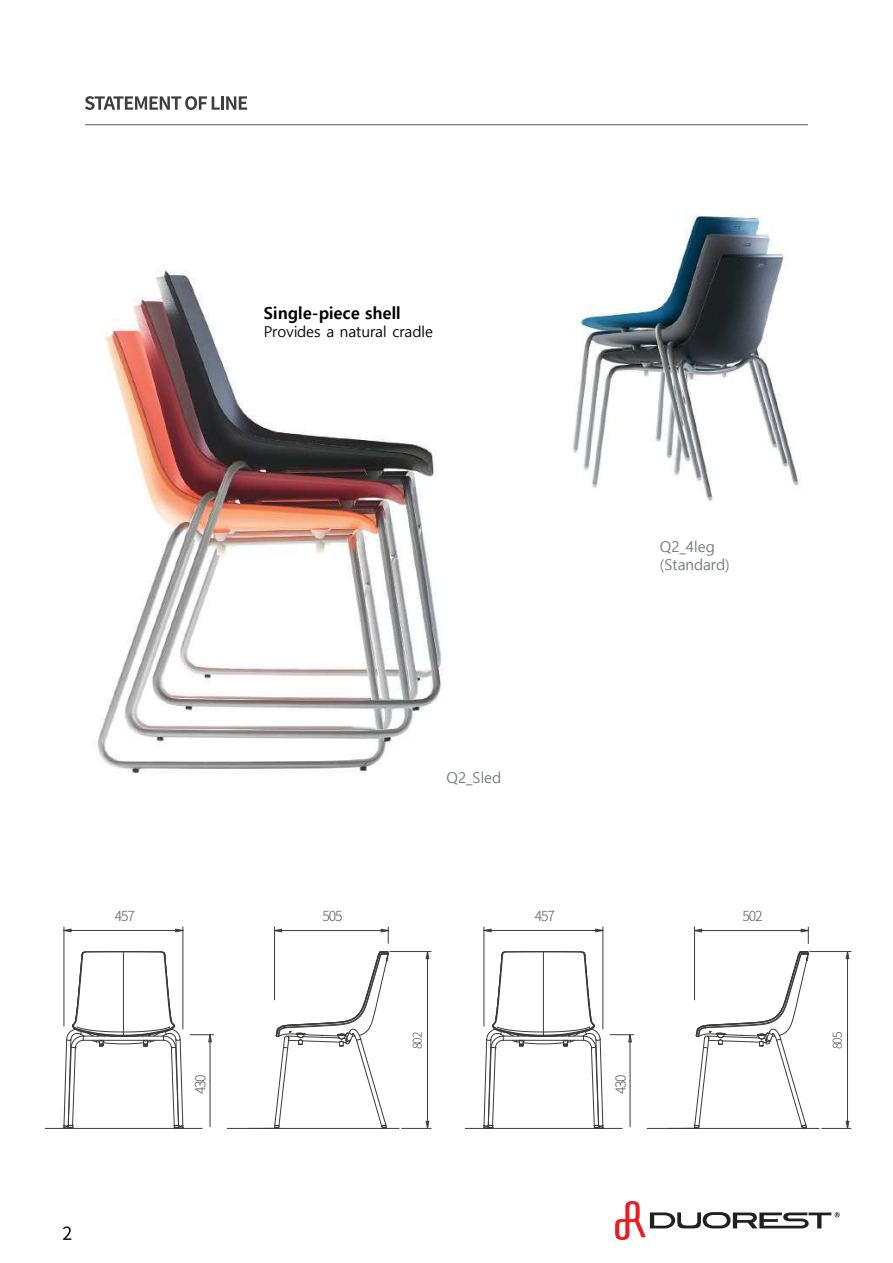
<style>
.page{position:relative;width:893px;height:1263px;background:#fff}
.page>*{position:absolute;margin:0;border:0;box-sizing:border-box;transform-origin:0 0}
.t1{font:700 16.5px "Malgun Gothic";color:#000001}
.t2{font:15px/18px "Malgun Gothic";color:#74787a}
.t3{font:15px "Malgun Gothic";color:#000001}
.t4{font:300 13.95px "Noto Sans CJ Kkr";letter-spacing:-.075em;color:#57585a}
.t5{font:300 12.15px "Noto Sans CJ Kkr";letter-spacing:-.075em;color:#57585a}
</style>
<div class="page">
<hr style="left:85px;top:124px;width:723px;height:1px;background:#57585a">
<svg style="left:615px;top:1201px;width:225px;height:39px"></svg>
<svg style="left:63px;top:1226px;width:8px;height:14px"></svg>
<svg style="left:85px;top:96px;width:135px;height:14px"></svg>
<hr style="left:221px;top:96px;width:3px;height:14px;background:#3e3e3f">
<svg style="left:226px;top:96px;width:21px;height:14px"></svg>
<img style="left:97px;top:215px;width:705px;height:559px">
<svg style="left:63px;top:929px;width:9px;height:3px"></svg>
<svg style="left:175px;top:929px;width:8px;height:3px"></svg>
<hr style="left:64px;top:927px;width:1px;height:99px;background:#3d3b3a">
<hr style="left:183px;top:927px;width:1px;height:102px;background:#3d3b3a">
<hr style="left:64px;top:930px;width:59px;height:1px;background:#3d3b3a">
<hr style="left:123px;top:930px;width:60px;height:1px;background:#3d3b3a">
<svg style="left:45px;top:950px;width:169px;height:179px"></svg>
<svg style="left:275px;top:929px;width:7px;height:3px"></svg>
<hr style="left:227px;top:1128px;width:50px;height:1px;background:#3d3b3a">
<svg style="left:381px;top:927px;width:8px;height:16px"></svg>
<hr style="left:274px;top:927px;width:1px;height:73px;background:#3d3b3a">
<hr style="left:331px;top:930px;width:57px;height:1px;background:#3d3b3a">
<hr style="left:275px;top:930px;width:56px;height:1px;background:#3d3b3a">
<svg style="left:249px;top:951px;width:182px;height:178px"></svg>
<svg style="left:483px;top:929px;width:9px;height:3px"></svg>
<svg style="left:595px;top:929px;width:8px;height:3px"></svg>
<hr style="left:484px;top:927px;width:1px;height:99px;background:#3d3b3a">
<hr style="left:603px;top:927px;width:1px;height:102px;background:#3d3b3a">
<hr style="left:484px;top:930px;width:59px;height:1px;background:#3d3b3a">
<hr style="left:543px;top:930px;width:60px;height:1px;background:#3d3b3a">
<svg style="left:465px;top:950px;width:169px;height:179px"></svg>
<svg style="left:695px;top:929px;width:7px;height:3px"></svg>
<hr style="left:647px;top:1128px;width:50px;height:1px;background:#3d3b3a">
<svg style="left:801px;top:927px;width:8px;height:16px"></svg>
<hr style="left:694px;top:927px;width:1px;height:73px;background:#3d3b3a">
<hr style="left:751px;top:930px;width:57px;height:1px;background:#3d3b3a">
<hr style="left:694px;top:930px;width:57px;height:1px;background:#3d3b3a">
<svg style="left:669px;top:951px;width:182px;height:178px"></svg>
<p class="t1" style="left:264px;top:306px;width:138px">Single-piece shell</p>
<p class="t3" style="left:264px;top:325px;width:171px">Provides a natural cradle</p>
<p class="t4" style="left:115px;top:908px;width:22px">457</p>
<p class="t4" style="left:193px;top:1094px;width:22px;rotate:-90deg">430</p>
<p class="t2" style="left:660px;top:539px;width:71px">Q2_4leg (Standard)</p>
<p class="t2" style="left:446px;top:770px;width:56px">Q2_Sled</p>
<p class="t4" style="left:322px;top:908px;width:22px">505</p>
<p class="t4" style="left:535px;top:908px;width:22px">457</p>
<p class="t5" style="left:411px;top:1049px;width:19px;rotate:-90deg">802</p>
<p class="t4" style="left:613px;top:1094px;width:22px;rotate:-90deg">430</p>
<p class="t4" style="left:742px;top:908px;width:22px">502</p>
<p class="t5" style="left:831px;top:1049px;width:19px;rotate:-90deg">805</p>
</div>
